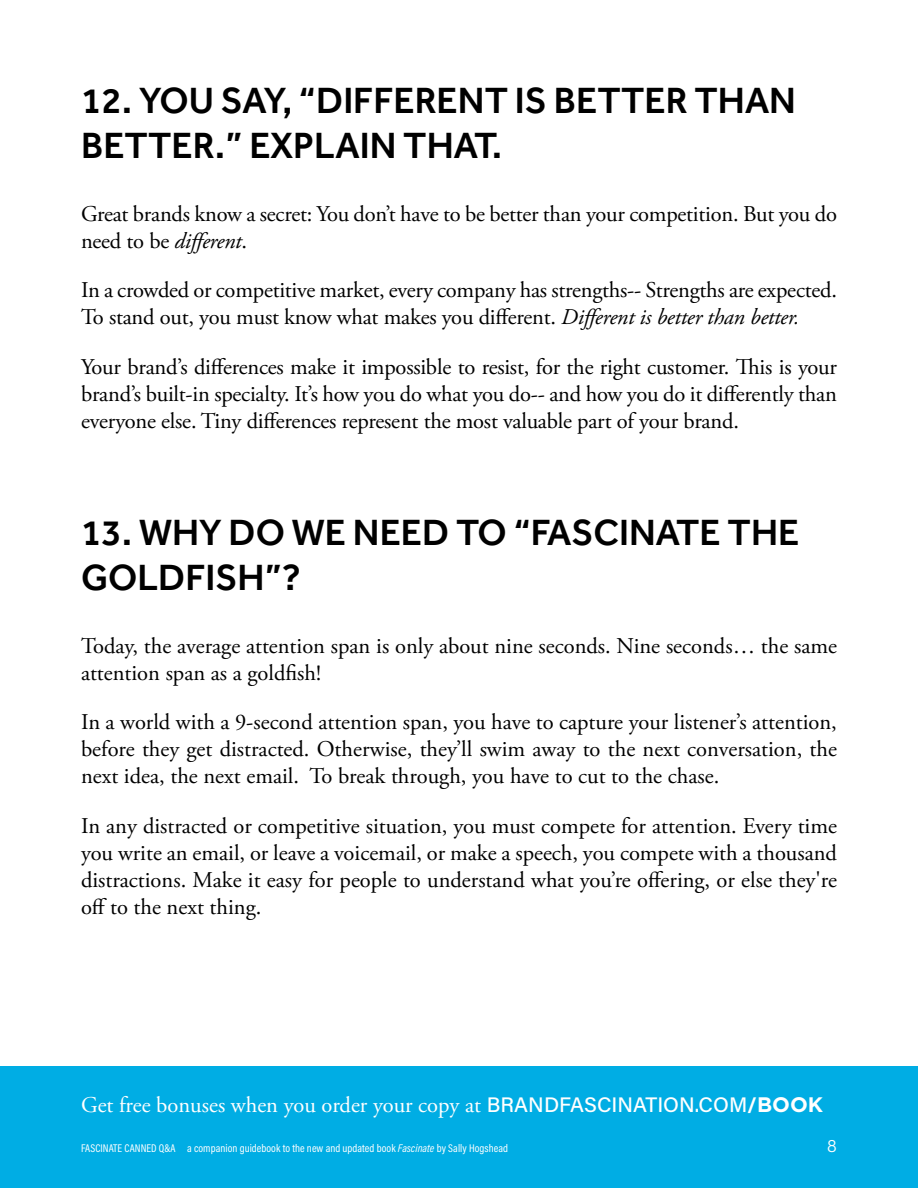
<style>
.page{position:relative;width:918px;height:1188px;background:#fff}
.page>*{position:absolute;margin:0;border:0;box-sizing:border-box;transform-origin:0 0}
.t1{font:500 37.5px/45px "Effra";color:#000}
.t2{font:22.5px/27px "Adobe Garamond Pro";letter-spacing:-.01em;color:#000}
.t3{font:22.5px "Adobe Garamond Pro";color:#fff}
.t4{font:300 18px "Acumin Pro";color:#fff}
.t5{font:11.25px "Acumin Pro Cond";letter-spacing:.005em;color:#fff}
.s1{font-style:italic}
.s2{font-family:"Acumin Pro";font-weight:500;font-size:21px}
.s3{font-family:"Acumin Pro";font-weight:700;font-size:21px}
.s4{font-family:"Gotham";font-weight:700;font-size:21px}
</style>
<div class="page">
<div style="left:0;top:1066px;width:918px;height:122px;background:#00ade4"></div>
<h1 class="t1" style="left:81px;top:77px;width:717px">12. YOU SAY, “DIFFERENT IS BETTER THAN<br>BETTER.” EXPLAIN THAT.</h1>
<p class="t2" style="left:81px;top:201px;width:758px">Great brands know a secret: You don’t have to be better than your competition. But you do need to be <span class="s1">different</span>.</p>
<p class="t2" style="left:81px;top:277px;width:758px">In a crowded or competitive market, every company has strengths-- Strengths are expected.<br>To stand out, you must know what makes you different. <span class="s1">Different is better than better.</span></p>
<p class="t2" style="left:81px;top:354px;width:758px;text-align:justify">Your brand’s differences make it impossible to resist, for the right customer. This is your brand’s built-in specialty. It’s how you do what you do-- and how you do it differently than everyone else. Tiny differences represent the most valuable part of your brand.</p>
<h1 class="t1" style="left:81px;top:509px;width:720px">13. WHY DO WE NEED TO “FASCINATE THE<br>GOLDFISH”?</h1>
<p class="t2" style="left:81px;top:633px;width:758px">Today, the average attention span is only about nine seconds. Nine seconds… the same attention span as a goldfish!</p>
<p class="t2" style="left:81px;top:709px;width:758px;text-align:justify">In a world with a 9-second attention span, you have to capture your listener’s attention, before they get distracted. Otherwise, they’ll swim away to the next conversation, the next idea, the next email. To break through, you have to cut to the chase.</p>
<p class="t2" style="left:81px;top:813px;width:758px;text-align:justify">In any distracted or competitive situation, you must compete for attention. Every time you write an email, or leave a voicemail, or make a speech, you compete with a thousand distractions. Make it easy for people to understand what you’re offering, or else they're off to the next thing.</p>
<p class="t3" style="left:81px;top:1091px;width:744px">Get free bonuses when you order your copy at <span class="s2">BRANDFASCINATION.COM</span><span class="s3">/</span><span class="s4">BOOK</span></p>
<p class="t5" style="left:81px;top:1141px;width:429px">FASCINATE CANNED Q&amp;A a companion guidebook to the new and updated book <span class="s1">Fascinate</span> by Sally Hogshead</p>
<p class="t4" style="left:827px;top:1133px;width:11px">8</p>
</div>
